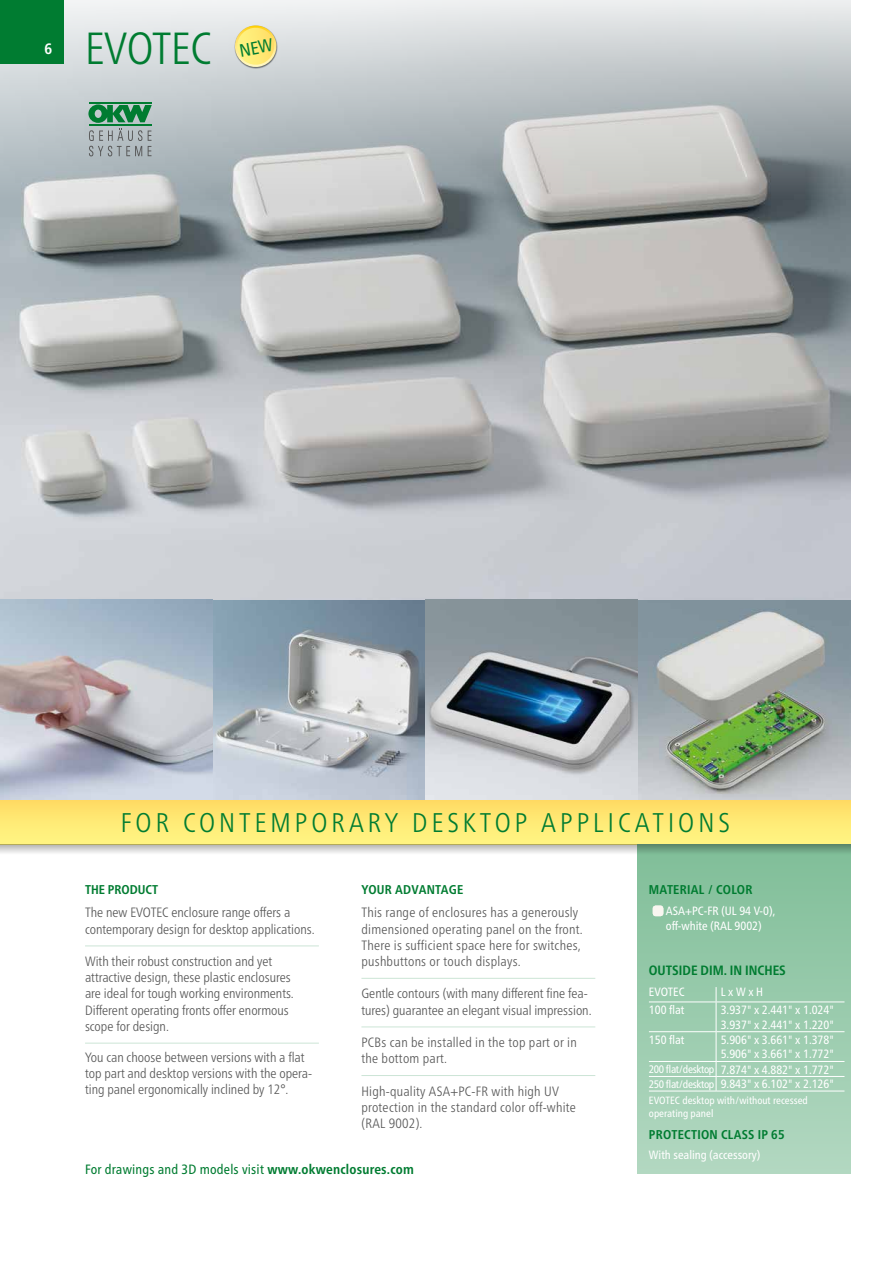
<style>
.page{position:relative;width:893px;height:1263px;background:#fff}
.page>*{position:absolute;margin:0;border:0;box-sizing:border-box;transform-origin:0 0}
.Headline{font:300 condensed 45px "Frutiger Neue LTCYR";letter-spacing:-.005em;color:#007c31}
.Z_Slogan{font:300 condensed 27px "Frutiger Neue LTCYR";letter-spacing:.15em;color:#007c31}
.t1{font:700 condensed 15px "Frutiger Neue LTCYR";color:#fff}
.Z_Fließtext_mit_Lini{font:300 condensed 13.5px/16.2px "Frutiger Neue LTCYR";color:#565656}
.Z_Fließtext_mit_Lini-2{font:300 condensed 13.5px/16.2px "Frutiger Neue LTCYR";letter-spacing:.02em;color:#565656}
.Z_Fließtext_ohne_Lin{font:300 condensed 13.5px/16.2px "Frutiger Neue LTCYR";color:#565656}
.Z_Fließtext_ohne_Lin-2{font:300 condensed 13.5px/16.2px "Frutiger Neue LTCYR";letter-spacing:.02em;color:#565656}
.Zeichnungen_etc__im{font:condensed 13.5px "Frutiger Neue LTCYR";letter-spacing:.015em;color:#007c31}
.Z_Spaltenüberschrift{font:700 condensed 13.5px "Frutiger Neue LTCYR";color:#007c31}
.Spaltenüberschrift{font:700 condensed 12.75px "Frutiger Neue LTCYR";letter-spacing:.02em;color:#007c31}
.Z_Fließtext_ohne_Lin-3{font:700 condensed 12.75px "Frutiger Neue LTCYR";letter-spacing:.02em;color:#007c31}
.Spaltenüberschrift-2{font:700 condensed 12.75px "Frutiger Neue LTCYR";color:#007c31}
.Fließtext_negativ_A{font:condensed 12px/14.4px "Frutiger Neue LTCYR";color:#fff}
.Fließtext_negativ{font:condensed 12px/14.4px "Frutiger Neue LTCYR";color:#fff}
.Fließtext_negativ-2{font:condensed 10.8px "Frutiger Neue LTCYR";letter-spacing:-.03em;color:#fff}
.Fließtext_negativ-3{font:condensed 10.5px/12.6px "Frutiger Neue LTCYR";color:#fff}
.s1{font-weight:700}
</style>
<div class="page">
<div style="left:0;top:799px;width:850px;height:45px;background:linear-gradient(to bottom,#ffdb63,#fff785)"></div>
<div style="left:638px;top:844px;width:212px;height:330px;background:linear-gradient(to bottom,#80be98,#b3d8c2)"></div>
<svg style="left:0;top:844px;width:850px;height:10px"></svg>
<img style="left:0;top:231px;width:850px;height:568px">
<svg style="left:0;top:0;width:851px;height:231px"></svg>
<div style="left:0;top:0;width:64px;height:64px;background:#007c31"></div>
<div style="left:235px;top:25px;width:43px;height:44px;background:#000;opacity:.5"></div>
<div style="left:653px;top:905px;width:10px;height:11px;background:#f9f6f0;border-radius:3px"></div>
<hr style="left:649px;top:1001px;width:67px;height:1px;background:#fff">
<hr style="left:716px;top:1001px;width:128px;height:1px;background:#fff">
<hr style="left:649px;top:1031px;width:67px;height:1px;background:#fff">
<hr style="left:649px;top:1061px;width:67px;height:1px;background:#fff">
<hr style="left:649px;top:1076px;width:67px;height:1px;background:#fff">
<hr style="left:716px;top:1031px;width:128px;height:1px;background:#fff">
<hr style="left:716px;top:1061px;width:128px;height:1px;background:#fff">
<hr style="left:716px;top:1076px;width:128px;height:1px;background:#fff">
<hr style="left:649px;top:1091px;width:67px;height:1px;background:#fff">
<hr style="left:716px;top:1091px;width:128px;height:1px;background:#fff">
<svg style="left:716px;top:987px;width:1px;height:104px"></svg>
<hr style="left:361px;top:978px;width:234px;height:1px;background:#cce5d6">
<hr style="left:361px;top:1026px;width:234px;height:1px;background:#cce5d6">
<hr style="left:361px;top:1075px;width:234px;height:1px;background:#cce5d6">
<hr style="left:85px;top:945px;width:234px;height:1px;background:#cce5d6">
<hr style="left:85px;top:1043px;width:234px;height:1px;background:#cce5d6">
<hr style="left:89px;top:102px;width:63px;height:1px;background:#007c31">
<svg style="left:88px;top:104px;width:64px;height:52px"></svg>
<svg style="left:234px;top:24px;width:43px;height:44px"></svg>
<p class="t1" style="left:45px;top:40px;width:9px">6</p>
<p class="Headline" style="left:85px;top:22px;width:128px">EVOTEC</p>
<p class="Z_Slogan" style="left:121px;top:807px;width:611px">FOR CONTEMPORARY DESKTOP APPLICATIONS</p>
<p class="Spaltenüberschrift-2" style="left:85px;top:882px;width:75px">THE PRODUCT</p>
<p class="Z_Fließtext_mit_Lini" style="left:85px;top:904px;width:231px">The new EVOTEC enclosure range offers a contemporary design for desktop applications.</p>
<p class="Z_Fließtext_mit_Lini" style="left:85px;top:953px;width:210px">With their robust construction and yet attractive design, these plastic enclosures are ideal for tough working environments.<br>Different operating fronts offer enormous scope for design.</p>
<p class="Z_Fließtext_ohne_Lin" style="left:85px;top:1049px;width:229px">You can choose between versions with a flat top part and desktop versions with the opera&shy;ting panel ergonomically inclined by 12°.</p>
<p class="Z_Fließtext_ohne_Lin-3" style="left:361px;top:882px;width:103px">YOUR ADVANTAGE</p>
<p class="Z_Fließtext_mit_Lini-2" style="left:361px;top:904px;width:223px">This range of enclosures has a generously dimensioned operating panel on the front.<br>There is sufficient space here for switches, pushbuttons or touch displays.</p>
<p class="Z_Fließtext_mit_Lini" style="left:361px;top:985px;width:232px">Gentle contours (with many different fine fea&shy;tures) guarantee an elegant visual impression.</p>
<p class="Z_Fließtext_mit_Lini-2" style="left:361px;top:1034px;width:217px">PCBs can be installed in the top part or in the bottom part.</p>
<p class="Z_Fließtext_ohne_Lin-2" style="left:361px;top:1083px;width:216px">High-quality ASA+PC-FR with high UV protection in the standard color off-white (RAL 9002).</p>
<p class="Zeichnungen_etc__im" style="left:85px;top:1161px;width:330px">For drawings and 3D models visit <span class="s1">www.okwenclosures.com</span></p>
<p class="Spaltenüberschrift" style="left:649px;top:882px;width:105px">MATERIAL / COLOR</p>
<p class="Fließtext_negativ" style="left:666px;top:904px;width:111px">ASA+PC-FR (UL 94 V-0), off-white (RAL 9002)</p>
<p class="Z_Spaltenüberschrift" style="left:649px;top:962px;width:138px">OUTSIDE DIM. IN INCHES</p>
<p class="Fließtext_negativ" style="left:649px;top:985px;width:37px">EVOTEC</p>
<p class="Fließtext_negativ_A" style="left:721px;top:985px;width:44px">L x W x H</p>
<p class="Fließtext_negativ" style="left:649px;top:1003px;width:37px">100 flat</p>
<p class="Fließtext_negativ_A" style="left:721px;top:1003px;width:115px">3.937" x 2.441" x 1.024"<br>3.937" x 2.441" x 1.220"</p>
<p class="Fließtext_negativ" style="left:649px;top:1032px;width:37px">150 flat</p>
<p class="Fließtext_negativ_A" style="left:721px;top:1032px;width:115px">5.906" x 3.661" x 1.378"<br>5.906" x 3.661" x 1.772"</p>
<p class="Fließtext_negativ-2" style="left:649px;top:1063px;width:67px">200 flat/desktop</p>
<p class="Fließtext_negativ_A" style="left:721px;top:1062px;width:115px">7.874" x 4.882" x 1.772"</p>
<p class="Fließtext_negativ-2" style="left:649px;top:1078px;width:67px">250 flat/desktop</p>
<p class="Fließtext_negativ_A" style="left:721px;top:1077px;width:115px">9.843" x 6.102" x 2.126"</p>
<p class="Fließtext_negativ-3" style="left:649px;top:1094px;width:160px">EVOTEC desktop with/without recessed operating panel</p>
<p class="Spaltenüberschrift" style="left:649px;top:1127px;width:137px">PROTECTION CLASS IP 65</p>
<p class="Fließtext_negativ" style="left:649px;top:1148px;width:113px">With sealing (accessory)</p>
</div>
